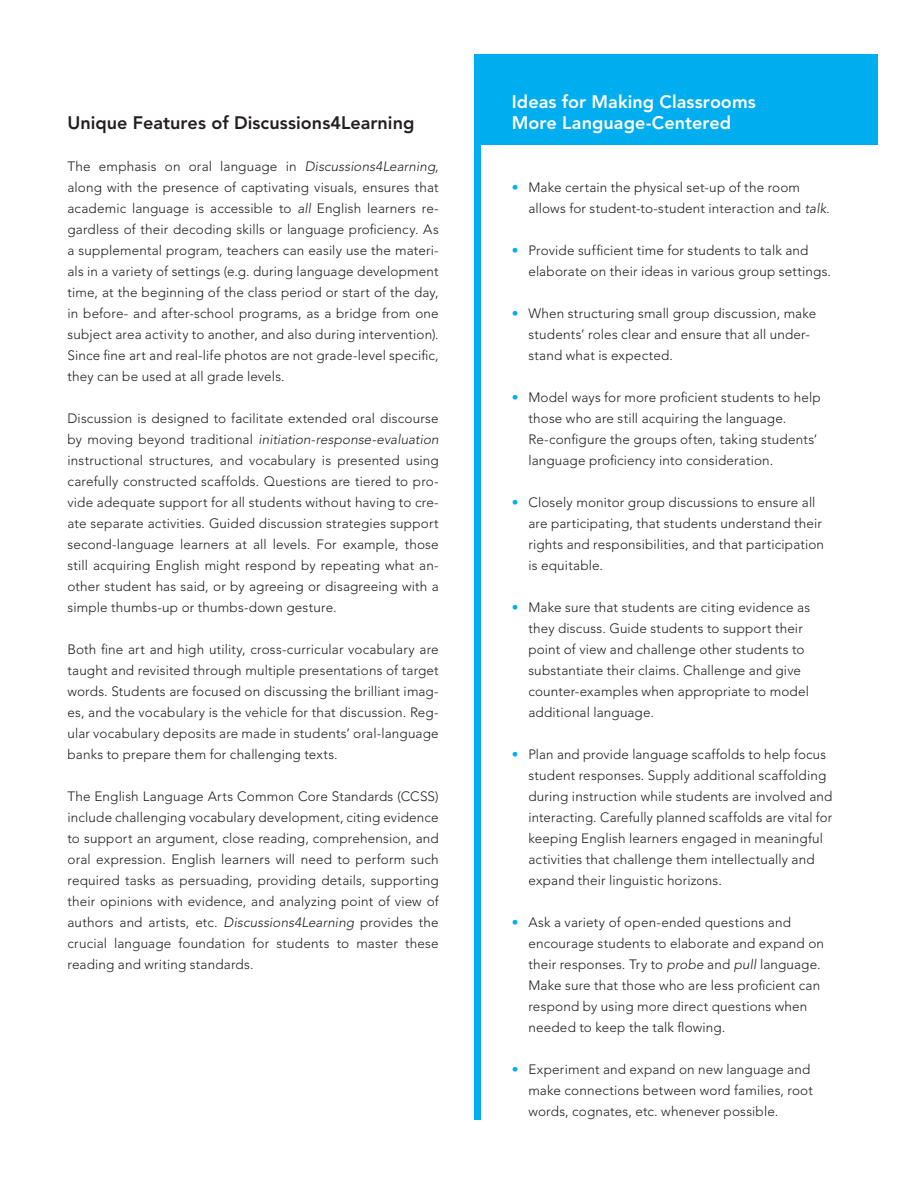
<style>
.page{position:relative;width:918px;height:1188px;background:#fff}
.page>*{position:absolute;margin:0;border:0;box-sizing:border-box;transform-origin:0 0}
.t1{font:800 18px/21px "Avenir LT Std";letter-spacing:.005em;color:#fff}
.t2{font:800 18px "Avenir LT Std";color:#231f20}
.t3{font:300 13.5px/21px "Avenir LT Std";letter-spacing:.01em;color:#231f20}
.s1{font-style:italic}
.s2{color:#00aeef}
</style>
<div class="page">
<div style="left:479px;top:54px;width:399px;height:91px;background:#00aeef"></div>
<div style="left:474px;top:54px;width:7px;height:1066px;background:#00aeef"></div>
<p class="t2" style="left:68px;top:112px;width:348px">Unique Features of Discussions4Learning</p>
<p class="t3" style="left:68px;top:156px;width:373px;text-align:justify">The emphasis on oral language in <span class="s1">Discussions4Learning</span>, along with the presence of captivating visuals, ensures that academic language is accessible to <span class="s1">all</span> English learners re&shy;gardless of their decoding skills or language proficiency. As a supplemental program, teachers can easily use the materi&shy;als in a variety of settings (e.g. during language development time, at the beginning of the class period or start of the day, in before- and after-school programs, as a bridge from one subject area activity to another, and also during intervention).<br>Since fine art and real-life photos are not grade-level specific, they can be used at all grade levels.</p>
<p class="t3" style="left:68px;top:408px;width:373px;text-align:justify">Discussion is designed to facilitate extended oral discourse by moving beyond traditional <span class="s1">initiation-response-evaluation </span>instructional structures, and vocabulary is presented using carefully constructed scaffolds. Questions are tiered to pro&shy;vide adequate support for all students without having to cre&shy;ate separate activities. Guided discussion strategies support second-language learners at all levels. For example, those still acquiring English might respond by repeating what an&shy;other student has said, or by agreeing or disagreeing with a simple thumbs-up or thumbs-down gesture.</p>
<p class="t3" style="left:68px;top:639px;width:373px;text-align:justify">Both fine art and high utility, cross-curricular vocabulary are taught and revisited through multiple presentations of target words. Students are focused on discussing the brilliant imag&shy;es, and the vocabulary is the vehicle for that discussion. Reg&shy;ular vocabulary deposits are made in students’ oral-language banks to prepare them for challenging texts.</p>
<p class="t3" style="left:68px;top:786px;width:373px;text-align:justify">The English Language Arts Common Core Standards (CCSS) include challenging vocabulary development, citing evidence to support an argument, close reading, comprehension, and oral expression. English learners will need to perform such required tasks as persuading, providing details, supporting their opinions with evidence, and analyzing point of view of authors and artists, etc. <span class="s1">Discussions4Learning</span> provides the crucial language foundation for students to master these reading and writing standards.</p>
<p class="t1" style="left:512px;top:91px;width:245px">Ideas for Making Classrooms<br>More Language-Centered</p>
<p class="t3" style="left:528px;top:177px;width:303px;text-indent:-16px"><span class="s2">•</span> Make certain the physical set-up of the room allows for student-to-student interaction and <span class="s1">talk.</span></p>
<p class="t3" style="left:528px;top:240px;width:304px;text-indent:-16px"><span class="s2">•</span> Provide sufficient time for students to talk and elaborate on their ideas in various group settings.</p>
<p class="t3" style="left:528px;top:303px;width:289px;text-indent:-16px"><span class="s2">•</span> When structuring small group discussion, make students’ roles clear and ensure that all under&shy;stand what is expected.</p>
<p class="t3" style="left:528px;top:387px;width:294px;text-indent:-16px"><span class="s2">•</span> Model ways for more proficient students to help those who are still acquiring the language.<br>Re-configure the groups often, taking students’ language proficiency into consideration.</p>
<p class="t3" style="left:528px;top:492px;width:297px;text-indent:-16px"><span class="s2">•</span> Closely monitor group discussions to ensure all are participating, that students understand their rights and responsibilities, and that participation is equitable.</p>
<p class="t3" style="left:528px;top:597px;width:283px;text-indent:-16px"><span class="s2">•</span> Make sure that students are citing evidence as they discuss. Guide students to support their point of view and challenge other students to substantiate their claims. Challenge and give counter-examples when appropriate to model additional language.</p>
<p class="t3" style="left:528px;top:744px;width:306px;text-indent:-16px"><span class="s2">•</span> Plan and provide language scaffolds to help focus student responses. Supply additional scaffolding during instruction while students are involved and interacting. Carefully planned scaffolds are vital for keeping English learners engaged in meaningful activities that challenge them intellectually and expand their linguistic horizons.</p>
<p class="t3" style="left:528px;top:912px;width:297px;text-indent:-16px"><span class="s2">•</span> Ask a variety of open-ended questions and encourage students to elaborate and expand on their responses. Try to <span class="s1">probe</span> and <span class="s1">pull</span> language.<br>Make sure that those who are less proficient can respond by using more direct questions when needed to keep the talk flowing.</p>
<p class="t3" style="left:528px;top:1059px;width:286px;text-indent:-16px"><span class="s2">•</span> Experiment and expand on new language and make connections between word families, root words, cognates, etc. whenever possible.</p>
</div>
